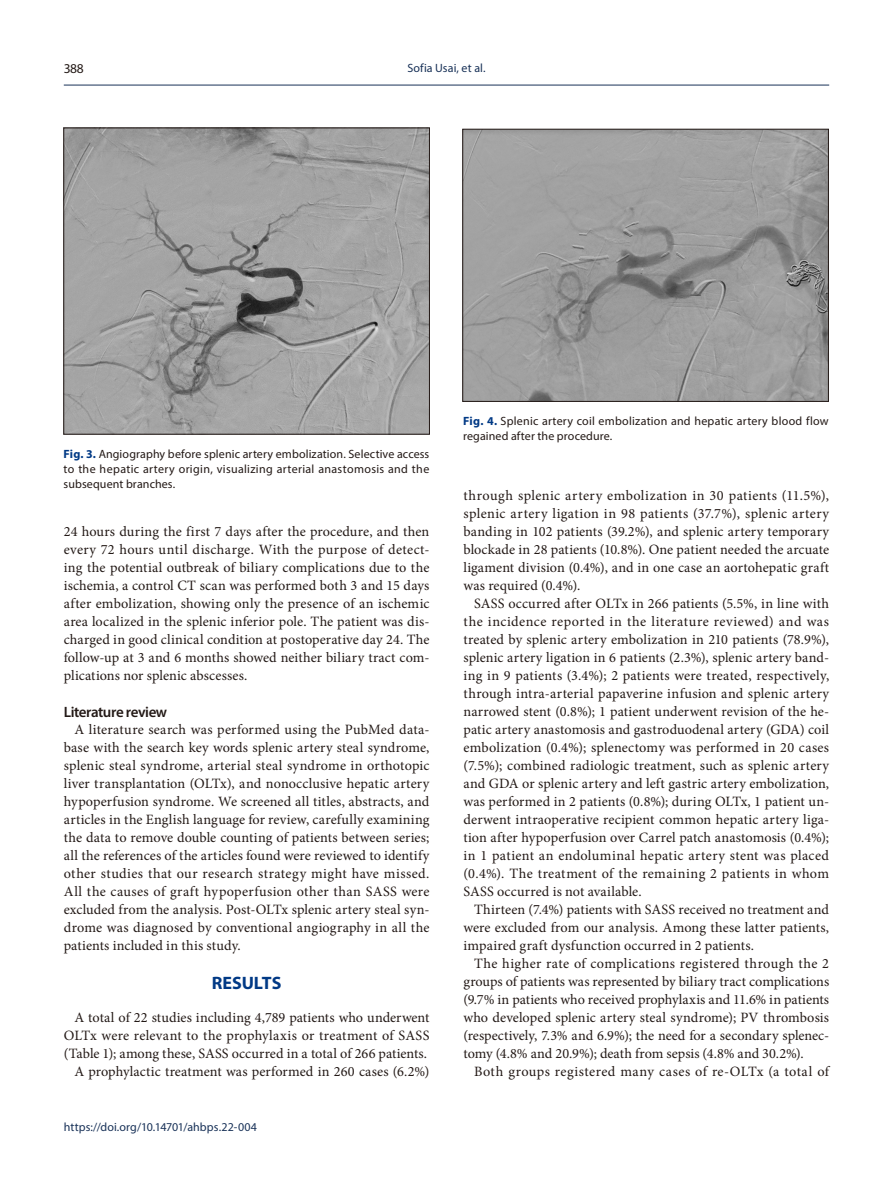
<style>
.page{position:relative;width:893px;height:1191px;background:#fff}
.page>*{position:absolute;margin:0;border:0;box-sizing:border-box;transform-origin:0 0}
.t1{font:700 18px "Myriad Pro";color:#003985}
.t2{font:600 15px "Myriad Pro";letter-spacing:-.03em;color:#231916}
.t3{font:14.25px/18px "Minion Pro";letter-spacing:.01em;color:#231916;text-align:justify}
.t4{font:14.25px "Minion Pro";letter-spacing:.03em;color:#231916}
.t5{font:13.5px "Myriad Pro";color:#231916}
.t6{font:12px/15px "Myriad Pro";letter-spacing:.02em;color:#231916;text-align:justify}
.t7{font:12px "Myriad Pro";letter-spacing:.005em;color:#193258}
.s1{font-weight:700;color:#003985}
</style>
<div class="page">
<hr style="left:64px;top:85px;width:765px;height:1px;background:#193258">
<img style="left:65px;top:130px;width:363px;height:302px">
<div style="left:63px;top:128px;width:367px;height:306px;border:1px solid #231916"></div>
<img style="left:464px;top:131px;width:363px;height:269px">
<div style="left:462px;top:129px;width:367px;height:273px;border:1px solid #231916"></div>
<p class="t5" style="left:64px;top:60px;width:22px">388</p>
<p class="t7" style="left:407px;top:61px;width:80px">Sofia Usai, et al.</p>
<p class="t6" style="left:463px;top:413px;width:367px"><span class="s1">Fig. 4.</span> Splenic artery coil embolization and hepatic artery blood flow regained after the procedure.</p>
<p class="t6" style="left:64px;top:446px;width:367px"><span class="s1">Fig. 3.</span> Angiography before splenic artery embolization. Selective access to the hepatic artery origin, visualizing arterial anastomosis and the subsequent branches.</p>
<p class="t3" style="left:64px;top:522px;width:367px">24 hours during the first 7 days after the procedure, and then every 72 hours until discharge. With the purpose of detect&shy;ing the potential outbreak of biliary complications due to the ischemia, a control CT scan was performed both 3 and 15 days after embolization, showing only the presence of an ischemic area localized in the splenic inferior pole. The patient was dis&shy;charged in good clinical condition at postoperative day 24. The follow-up at 3 and 6 months showed neither biliary tract com&shy;plications nor splenic abscesses.</p>
<p class="t2" style="left:64px;top:702px;width:105px">Literature review</p>
<p class="t3" style="left:64px;top:720px;width:367px;text-indent:11px">A literature search was performed using the PubMed data&shy;base with the search key words splenic artery steal syndrome, splenic steal syndrome, arterial steal syndrome in orthotopic liver transplantation (OLTx), and nonocclusive hepatic artery hypoperfusion syndrome. We screened all titles, abstracts, and articles in the English language for review, carefully examining the data to remove double counting of patients between series; all the references of the articles found were reviewed to identify other studies that our research strategy might have missed.<br>All the causes of graft hypoperfusion other than SASS were excluded from the analysis. Post-OLTx splenic artery steal syn&shy;drome was diagnosed by conventional angiography in all the patients included in this study.</p>
<p class="t1" style="left:212px;top:971px;width:71px">RESULTS</p>
<p class="t3" style="left:64px;top:1008px;width:367px;text-align:right">A total of 22 studies including 4,789 patients who underwent OLTx were relevant to the prophylaxis or treatment of SASS (Table 1); among these, SASS occurred in a total of 266 patients.<br>A prophylactic treatment was performed in 260 cases (6.2%)</p>
<p class="t7" style="left:64px;top:1119px;width:195px">https://doi.org/10.14701/ahbps.22-004</p>
<p class="t3" style="left:463px;top:486px;width:367px">through splenic artery embolization in 30 patients (11.5%), splenic artery ligation in 98 patients (37.7%), splenic artery banding in 102 patients (39.2%), and splenic artery temporary blockade in 28 patients (10.8%). One patient needed the arcuate ligament division (0.4%), and in one case an aortohepatic graft was required (0.4%).</p>
<p class="t3" style="left:463px;top:594px;width:367px;text-indent:11px">SASS occurred after OLTx in 266 patients (5.5%, in line with the incidence reported in the literature reviewed) and was treated by splenic artery embolization in 210 patients (78.9%), splenic artery ligation in 6 patients (2.3%), splenic artery band&shy;ing in 9 patients (3.4%); 2 patients were treated, respectively, through intra-arterial papaverine infusion and splenic artery narrowed stent (0.8%); 1 patient underwent revision of the he&shy;patic artery anastomosis and gastroduodenal artery (GDA) coil embolization (0.4%); splenectomy was performed in 20 cases (7.5%); combined radiologic treatment, such as splenic artery and GDA or splenic artery and left gastric artery embolization, was performed in 2 patients (0.8%); during OLTx, 1 patient un&shy;derwent intraoperative recipient common hepatic artery liga&shy;tion after hypoperfusion over Carrel patch anastomosis (0.4%); in 1 patient an endoluminal hepatic artery stent was placed (0.4%). The treatment of the remaining 2 patients in whom SASS occurred is not available.</p>
<p class="t3" style="left:463px;top:900px;width:367px;text-indent:11px">Thirteen (7.4%) patients with SASS received no treatment and were excluded from our analysis. Among these latter patients, impaired graft dysfunction occurred in 2 patients.</p>
<p class="t3" style="left:463px;top:954px;width:367px;text-indent:11px">The higher rate of complications registered through the 2 groups of patients was represented by biliary tract complications (9.7% in patients who received prophylaxis and 11.6% in patients who developed splenic artery steal syndrome); PV thrombosis (respectively, 7.3% and 6.9%); the need for a secondary splenec&shy;tomy (4.8% and 20.9%); death from sepsis (4.8% and 30.2%).</p>
<p class="t4" style="left:474px;top:1061px;width:356px">Both groups registered many cases of re-OLTx (a total of</p>
</div>
